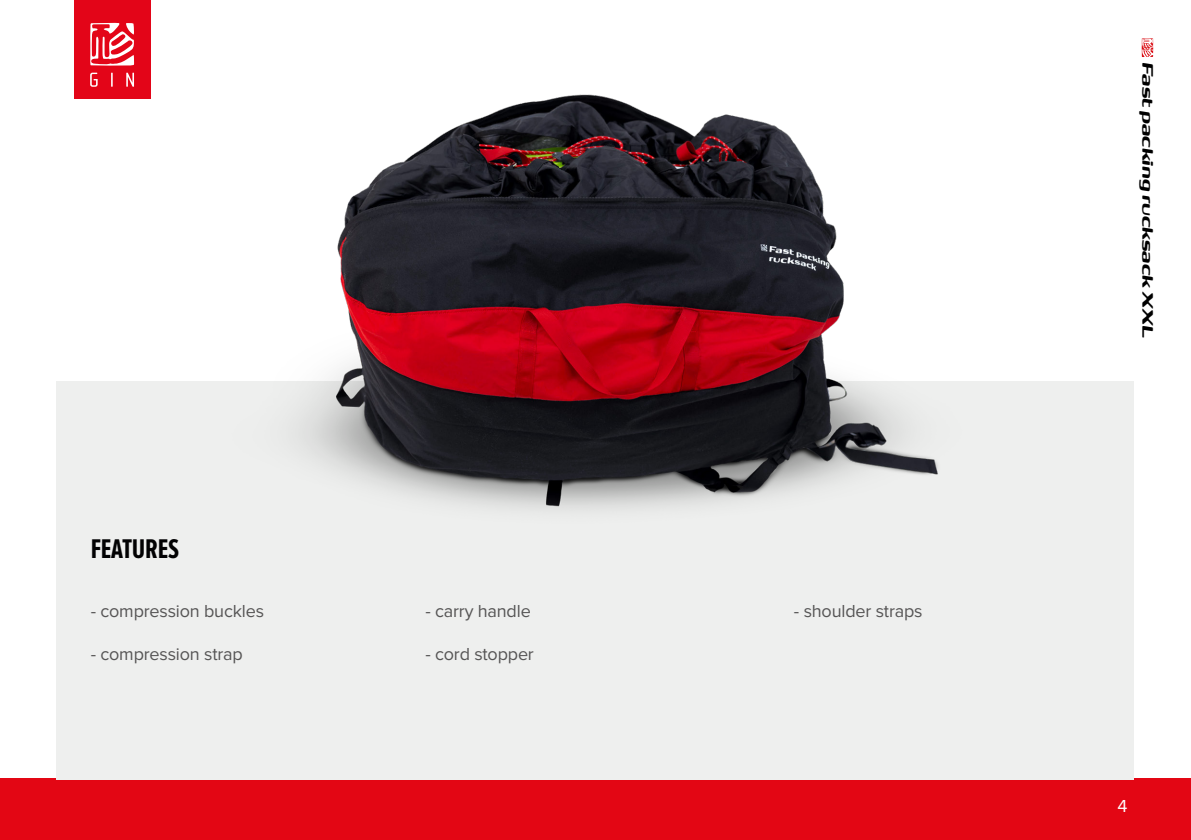
<style>
.page{position:relative;width:1191px;height:840px;background:#fff}
.page>*{position:absolute;margin:0;border:0;box-sizing:border-box;transform-origin:0 0}
.t1{font:700 28px "Proxima Nova Ex Cn";letter-spacing:-.01em;color:#020203}
.t2{font:italic 900 19px "FP Head Pro";letter-spacing:-.04em;color:#000}
.t3{font:18px "Proxima Nova";letter-spacing:-.01em;color:#565555}
.t4{font:18px "Proxima Nova";color:#fff}
</style>
<div class="page">
<div style="left:0;top:777px;width:1191px;height:62px;background:#e30614"></div>
<div style="left:74px;top:0;width:76px;height:98px;background:#e30518"></div>
<svg style="left:90px;top:73px;width:44px;height:14px"></svg>
<svg style="left:90px;top:23px;width:44px;height:43px"></svg>
<div style="left:57px;top:381px;width:1077px;height:398px;background:#eeefee"></div>
<svg style="left:1141px;top:38px;width:12px;height:19px"></svg>
<img style="left:298px;top:94px;width:640px;height:416px">
<h1 class="t1" style="left:91px;top:532px;width:90px">FEATURES</h1>
<p class="t3" style="left:91px;top:602px;width:175px">- compression buckles</p>
<p class="t3" style="left:91px;top:645px;width:154px">- compression strap</p>
<p class="t3" style="left:425px;top:602px;width:107px">- carry handle</p>
<p class="t3" style="left:425px;top:645px;width:110px">- cord stopper</p>
<p class="t3" style="left:794px;top:602px;width:130px">- shoulder straps</p>
<p class="t2" style="left:1162px;top:61px;width:278px;rotate:90deg">Fast packing rucksack XXL</p>
<p class="t4" style="left:1117px;top:796px;width:12px">4</p>
</div>
